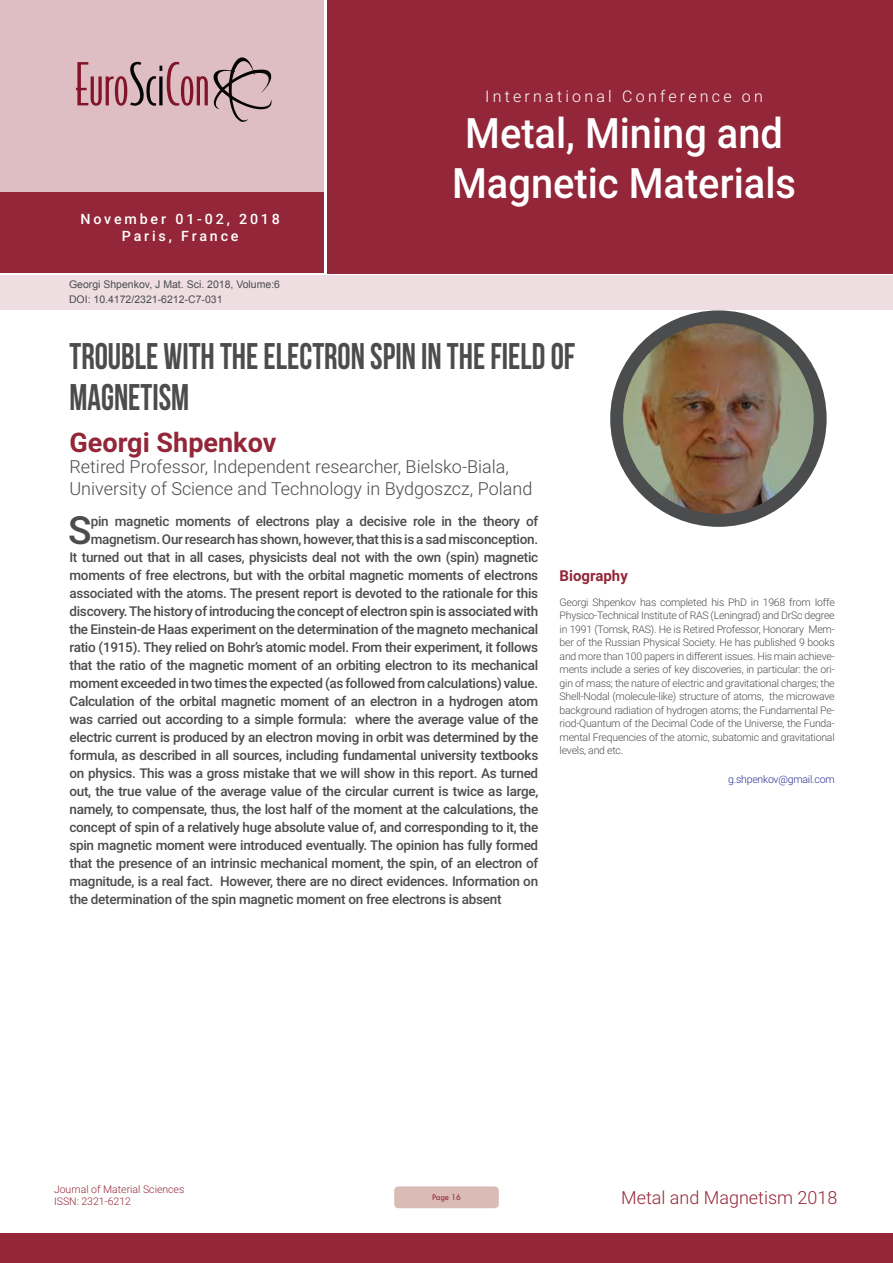
<style>
.page{position:relative;width:893px;height:1263px;background:#fff}
.page>*{position:absolute;margin:0;border:0;box-sizing:border-box;transform-origin:0 0}
.t1{font:500 41.85px/50.2px "Roboto";color:#fff;text-align:center;scale:.95 1}
.Abstract{font:500 38.85px "Roboto";color:#4b4c4d}
.t2{font:37.05px/40.8px "Bebas Neue";color:#4b4c4d;scale:.9 1}
.t3{font:700 27px "Roboto";color:#932638}
.t4{font:300 18px "Roboto";color:#4b4c4d}
.t5{font:300 18px "Roboto";color:#932638}
.t6{font:300 16.05px "Roboto";letter-spacing:.2em;color:#fff}
.Bio_Heading{font:700 15px "Roboto";color:#932638}
.t7{font:500 14.25px/17.1px "Roboto";letter-spacing:.2em;color:#fff;text-align:center}
.Abstract-2{font:500 13.5px "Roboto";letter-spacing:-.02em;color:#4b4c4d}
.Biography{font:300 10.5px/13.5px "Roboto";letter-spacing:-.02em;color:#4b4c4d;text-align:justify}
.t8{font:10.5px "Arial";color:#4b4c4d}
.t9{font:300 10.5px/12.6px "Roboto";color:#932638}
.Biography-2{font:300 10.5px "Roboto";letter-spacing:-.02em;color:#2e3092}
.t10{font:9px "Tw Cen";letter-spacing:-.02em;color:#932638;scale:.95 1}
</style>
<div class="page">
<div style="left:0;top:0;width:323px;height:193px;background:#debec3"></div>
<div style="left:0;top:193px;width:324px;height:80px;background:#932638"></div>
<div style="left:327px;top:0;width:566px;height:273px;background:#932638"></div>
<div style="left:1px;top:275px;width:892px;height:35px;background:#eedee1"></div>
<svg style="left:76px;top:57px;width:196px;height:65px"></svg>
<div style="left:0;top:1233px;width:893px;height:30px;background:#932638"></div>
<div style="left:394px;top:1186px;width:105px;height:22px;background:#dabbb5;border-radius:4px"></div>
<img style="left:617px;top:317px;width:203px;height:203px;border-radius:102px">
<div style="left:610px;top:310px;width:217px;height:217px;border:13px solid #4b4c4d;border-radius:50%"></div>
<p class="t7" style="left:80px;top:210px;width:201px">November 01-02, 2018<br>Paris, France</p>
<p class="t8" style="left:69px;top:278px;width:213px">Georgi Shpenkov, J Mat. Sci. 2018, Volume:6</p>
<p class="t8" style="left:69px;top:292px;width:155px">DOI: 10.4172/2321-6212-C7-031</p>
<p class="t6" style="left:485px;top:85px;width:279px">International Conference on</p>
<h1 class="t1" style="left:452px;top:107px;width:363px">Metal, Mining and<br>Magnetic Materials</h1>
<p class="t2" style="left:69px;top:336px;width:564px">TROUBLE WITH THE ELECTRON SPIN IN THE FIELD OF<br>MAGNETISM</p>
<p class="t3" style="left:69px;top:423px;width:208px">Georgi Shpenkov</p>
<p class="t4" style="left:69px;top:454px;width:441px">Retired Professor, Independent researcher, Bielsko-Biala,</p>
<p class="t4" style="left:69px;top:476px;width:464px">University of Science and Technology in Bydgoszcz, Poland</p>
<p class="Abstract" style="left:68px;top:503px;width:25px">S</p>
<p class="Abstract-2" style="left:91px;top:512px;width:449px">pin magnetic moments of electrons play a decisive role in the theory of</p>
<p class="Abstract-2" style="left:91px;top:530px;width:449px">magnetism. Our research has shown, however, that this is a sad misconception.</p>
<p class="Abstract-2" style="left:69px;top:548px;width:470px">It turned out that in all cases, physicists deal not with the own (spin) magnetic</p>
<p class="Abstract-2" style="left:69px;top:566px;width:470px">moments of free electrons, but with the orbital magnetic moments of electrons</p>
<p class="Abstract-2" style="left:69px;top:584px;width:470px">associated with the atoms. The present report is devoted to the rationale for this</p>
<p class="Abstract-2" style="left:69px;top:602px;width:470px">discovery. Тhe history of introducing the concept of electron spin is associated with</p>
<p class="Abstract-2" style="left:69px;top:620px;width:470px">the Einstein-de Haas experiment on the determination of the magneto mechanical</p>
<p class="Abstract-2" style="left:69px;top:638px;width:470px">ratio (1915). They relied on Bohr’s atomic model. From their experiment, it follows</p>
<p class="Abstract-2" style="left:69px;top:656px;width:470px">that the ratio of the magnetic moment of an orbiting electron to its mechanical</p>
<p class="Abstract-2" style="left:69px;top:674px;width:470px">moment exceeded in two times the expected (as followed from calculations) value.</p>
<p class="Abstract-2" style="left:69px;top:692px;width:470px">Calculation of the orbital magnetic moment of an electron in a hydrogen atom</p>
<p class="Abstract-2" style="left:69px;top:710px;width:470px">was carried out according to a simple formula: where the average value of the</p>
<p class="Abstract-2" style="left:69px;top:728px;width:470px">electric current is produced by an electron moving in orbit was determined by the</p>
<p class="Abstract-2" style="left:69px;top:746px;width:470px">formula, as described in all sources, including fundamental university textbooks</p>
<p class="Abstract-2" style="left:69px;top:764px;width:470px">on physics. This was a gross mistake that we will show in this report. As turned</p>
<p class="Abstract-2" style="left:69px;top:782px;width:470px">out, the true value of the average value of the circular current is twice as large,</p>
<p class="Abstract-2" style="left:69px;top:800px;width:470px">namely, to compensate, thus, the lost half of the moment at the calculations, the</p>
<p class="Abstract-2" style="left:69px;top:818px;width:470px">concept of spin of a relatively huge absolute value of, and corresponding to it, the</p>
<p class="Abstract-2" style="left:69px;top:836px;width:470px">spin magnetic moment were introduced eventually. The opinion has fully formed</p>
<p class="Abstract-2" style="left:69px;top:854px;width:470px">that the presence of an intrinsic mechanical moment, the spin, of an electron of</p>
<p class="Abstract-2" style="left:69px;top:872px;width:470px">magnitude, is a real fact. However, there are no direct evidences. Information on</p>
<p class="Abstract-2" style="left:69px;top:890px;width:434px">the determination of the spin magnetic moment on free electrons is absent</p>
<p class="Bio_Heading" style="left:560px;top:566px;width:70px">Biography</p>
<p class="Biography" style="left:560px;top:595px;width:277px">Georgi Shpenkov has completed his PhD in 1968 from Ioffe Physico-Technical Institute of RAS (Leningrad) and DrSc degree in 1991 (Tomsk, RAS). He is Retired Professor, Honorary Mem&shy;ber of the Russian Physical Society. He has published 9 books and more than 100 papers in different issues. His main achieve&shy;ments include a series of key discoveries, in particular: the ori&shy;gin of mass; the nature of electric and gravitational charges; the Shell-Nodal (molecule-like) structure of atoms, the microwave background radiation of hydrogen atoms; the Fundamental Pe&shy;riod-Quantum of the Decimal Code of the Universe, the Funda&shy;mental Frequencies of the atomic, subatomic and gravitational levels, and etc.</p>
<p class="Biography-2" style="left:728px;top:772px;width:108px">g.shpenkov@gmail.com</p>
<p class="t9" style="left:54px;top:1182px;width:132px">Journal of Material Sciences<br>ISSN: 2321-6212</p>
<p class="t10" style="left:432px;top:1192px;width:32px">Page 16</p>
<h3 class="t5" style="left:621px;top:1185px;width:218px">Metal and Magnetism 2018</h3>
</div>
